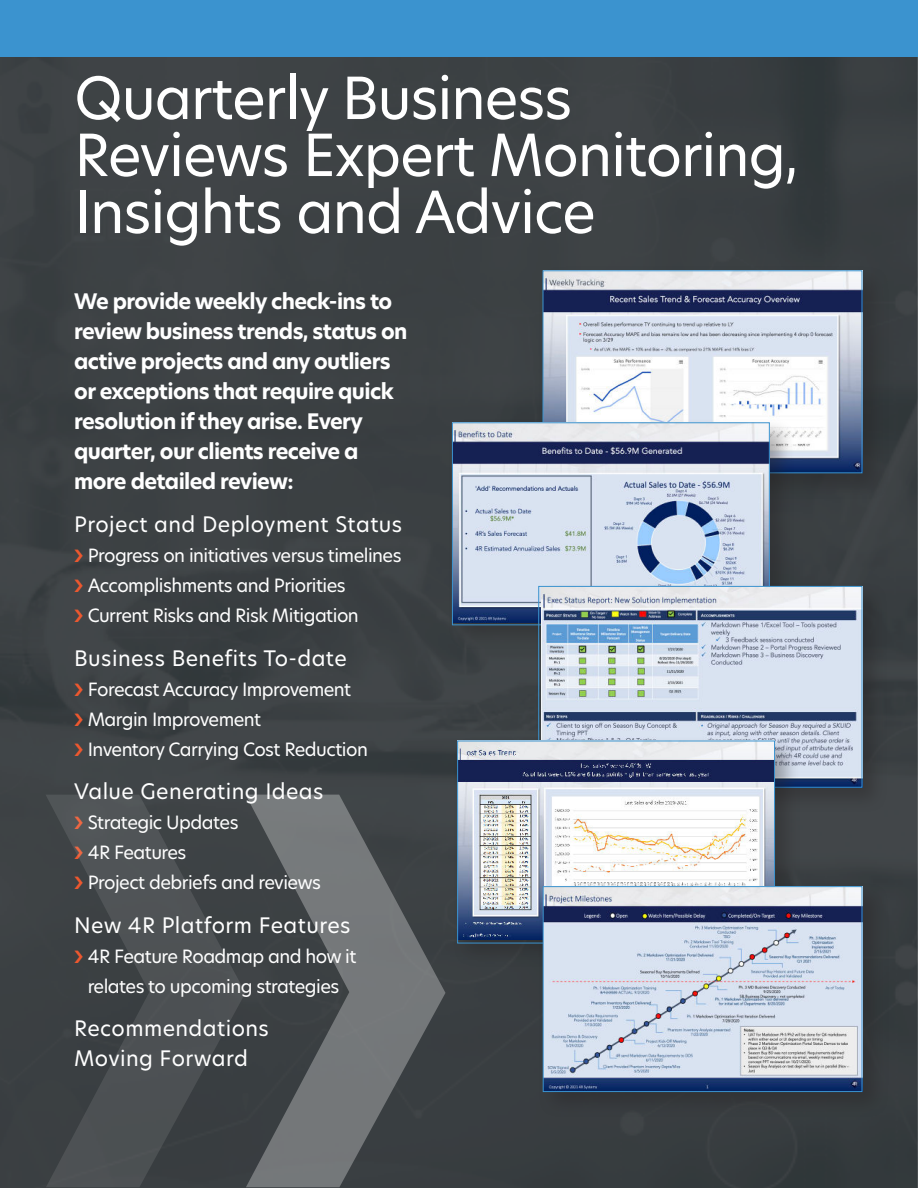
<style>
.page{position:relative;width:918px;height:1188px;background:#fff}
.page>*{position:absolute;margin:0;border:0;box-sizing:border-box;transform-origin:0 0}
.t1{font:57px/57px "New Hero";letter-spacing:-.02em;color:#fff}
.t2{font:700 21px/30px "New Hero";letter-spacing:-.03em;color:#fff}
.t3{font:21px/30px "New Hero";letter-spacing:.02em;color:#fff}
.t4{font:18px/30px "New Hero";letter-spacing:-.03em;color:#fff}
.s1{color:#ed582f}
</style>
<div class="page">
<div style="left:1px;top:57px;width:916px;height:1130px;background:#3c4143"></div>
<div style="left:0;top:0;width:917px;height:57px;background:#3b93cf"></div>
<svg style="left:246px;top:795px;width:200px;height:392px;background:#565a5d"></svg>
<svg style="left:46px;top:795px;width:200px;height:392px;background:#44484b"></svg>
<div style="left:538px;top:266px;width:352px;height:235px;background:#353a3c"></div>
<img style="left:545px;top:272px;width:315px;height:199px">
<div style="left:543px;top:270px;width:319px;height:203px;border:1px solid #3b93cf"></div>
<div style="left:447px;top:418px;width:349px;height:233px;background:#231f20;opacity:.35"></div>
<img style="left:454px;top:424px;width:314px;height:198px">
<div style="left:452px;top:422px;width:318px;height:203px;border:1px solid #3b93cf"></div>
<div style="left:534px;top:581px;width:354px;height:232px;background:#231f20;opacity:.35"></div>
<img style="left:541px;top:588px;width:319px;height:198px">
<div style="left:538px;top:586px;width:324px;height:202px;border:1px solid #3b93cf"></div>
<div style="left:452px;top:736px;width:349px;height:233px;background:#231f20;opacity:.35"></div>
<img style="left:459px;top:743px;width:314px;height:196px">
<div style="left:457px;top:741px;width:318px;height:202px;border:1px solid #3b93cf"></div>
<div style="left:538px;top:881px;width:351px;height:237px;background:#231f20;opacity:.35"></div>
<img style="left:545px;top:888px;width:315px;height:202px">
<div style="left:543px;top:886px;width:319px;height:206px;border:1px solid #3b93cf"></div>
<h1 class="t1" style="left:74px;top:71px;width:726px">Quarterly Business<br>Reviews Expert Monitoring,<br>Insights and Advice</h1>
<p class="t2" style="left:74px;top:288px;width:335px">We provide weekly check-ins to review business trends, status on active projects and any outliers or exceptions that require quick resolution if they arise. Every quarter, our clients receive a more detailed review:</p>
<p class="t3" style="left:74px;top:510px;width:330px">Project and Deployment Status</p>
<p class="t4" style="left:74px;top:541px;width:329px"><span class="s1">❯</span> Progress on initiatives versus timelines <span class="s1">❯</span> Accomplishments and Priorities<br><span class="s1">❯</span> Current Risks and Risk Mitigation</p>
<p class="t3" style="left:74px;top:643px;width:274px">Business Benefits To-date</p>
<p class="t4" style="left:74px;top:675px;width:295px"><span class="s1">❯</span> Forecast Accuracy Improvement<br><span class="s1">❯</span> Margin Improvement<br><span class="s1">❯</span> Inventory Carrying Cost Reduction</p>
<p class="t3" style="left:74px;top:777px;width:251px">Value Generating Ideas</p>
<p class="t4" style="left:74px;top:808px;width:248px"><span class="s1">❯</span> Strategic Updates<br><span class="s1">❯</span> 4R Features<br><span class="s1">❯</span> Project debriefs and reviews</p>
<p class="t3" style="left:74px;top:910px;width:278px">New 4R Platform Features</p>
<p class="t4" style="left:74px;top:942px;width:284px;text-align:center"><span class="s1">❯</span> 4R Feature Roadmap and how it relates to upcoming strategies</p>
<p class="t3" style="left:74px;top:1014px;width:196px">Recommendations<br>Moving Forward</p>
</div>
